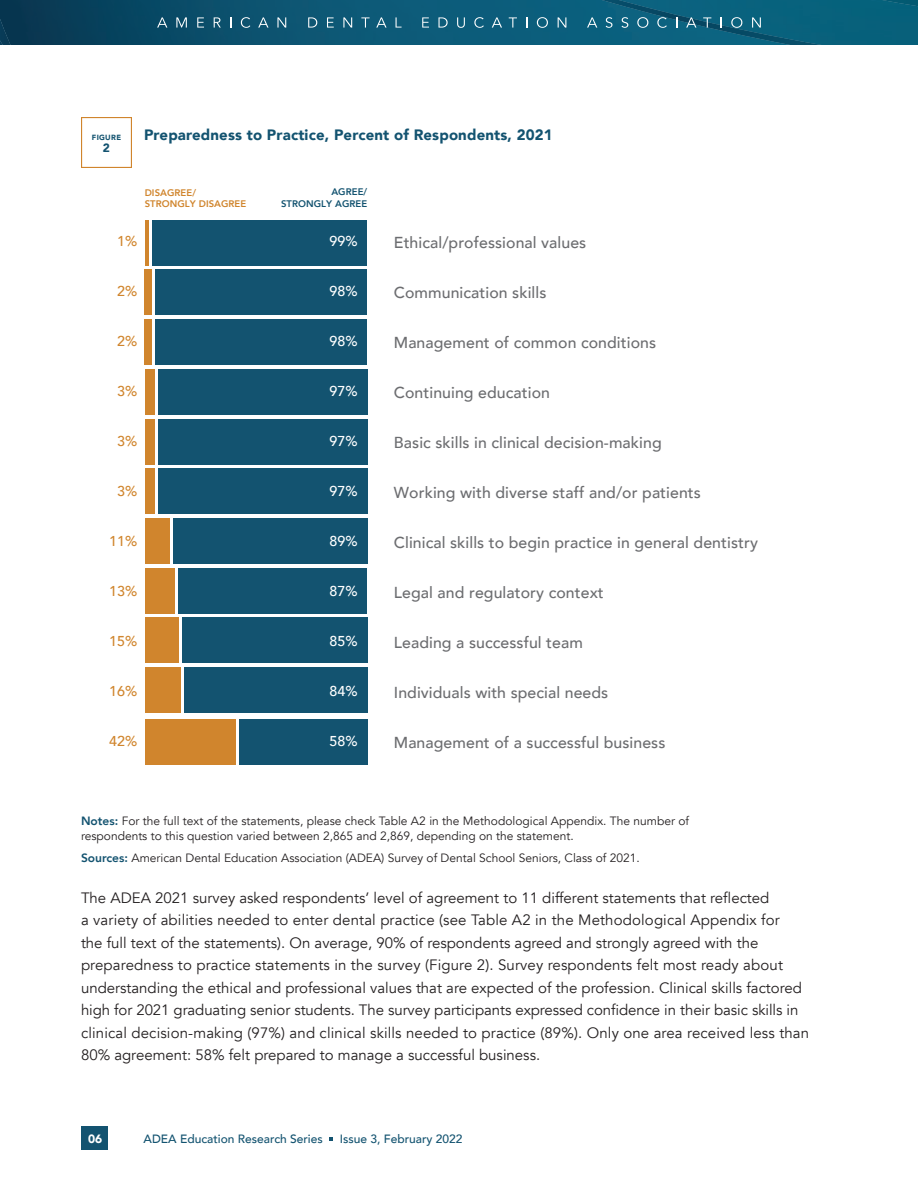
<style>
.page{position:relative;width:918px;height:1188px;background:#fff}
.page>*{position:absolute;margin:0;border:0;box-sizing:border-box;transform-origin:0 0}
.t1{font:500 15.9px "Avenir";letter-spacing:.005em;color:#6c6d70}
.Body{font:15px/22.5px "Avenir";color:#231f20}
.t2{font:900 15px "Avenir";letter-spacing:.01em;color:#135370}
.t3{font:500 14.25px "Avenir";letter-spacing:.005em;color:#fff}
.t4{font:500 14.25px "Avenir";letter-spacing:.005em;color:#d0852d}
.Small_Body{font:12px/15px "Avenir";color:#231f20}
.t5{font:500 12px "Avenir";color:#135370}
.t6{font:900 12px "Avenir";color:#fff}
.figure_number{font:900 12px "Avenir";color:#135370}
.t7{font:800 9.45px/11.1px "Avenir";letter-spacing:.005em;color:#d0852d}
.t8{font:800 9.45px/11.1px "Avenir";letter-spacing:.005em;color:#135370;text-align:right}
.figure_word{font:900 7.5px "Avenir";letter-spacing:.04em;color:#135370}
.s1{font-weight:800;color:#135370}
</style>
<div class="page">
<svg style="left:329px;top:1137px;width:4px;height:4px"></svg>
<div style="left:81px;top:1126px;width:27px;height:24px;background:#135370"></div>
<svg style="left:0;top:0;width:918px;height:45px;background:#0a5672"></svg>
<svg style="left:157px;top:17px;width:10px;height:11px"></svg>
<svg style="left:176px;top:17px;width:11px;height:11px"></svg>
<svg style="left:197px;top:17px;width:7px;height:11px"></svg>
<svg style="left:214px;top:17px;width:7px;height:11px"></svg>
<svg style="left:241px;top:17px;width:9px;height:11px"></svg>
<svg style="left:258px;top:17px;width:11px;height:11px"></svg>
<svg style="left:277px;top:17px;width:9px;height:11px"></svg>
<svg style="left:308px;top:17px;width:9px;height:11px"></svg>
<svg style="left:327px;top:17px;width:7px;height:11px"></svg>
<svg style="left:343px;top:17px;width:9px;height:11px"></svg>
<svg style="left:361px;top:17px;width:9px;height:11px"></svg>
<svg style="left:376px;top:17px;width:11px;height:11px"></svg>
<svg style="left:396px;top:17px;width:6px;height:11px"></svg>
<svg style="left:422px;top:17px;width:7px;height:11px"></svg>
<svg style="left:438px;top:17px;width:10px;height:11px"></svg>
<svg style="left:457px;top:17px;width:8px;height:11px"></svg>
<svg style="left:474px;top:17px;width:10px;height:11px"></svg>
<svg style="left:492px;top:17px;width:10px;height:11px"></svg>
<svg style="left:509px;top:17px;width:8px;height:11px"></svg>
<svg style="left:537px;top:17px;width:11px;height:11px"></svg>
<svg style="left:558px;top:17px;width:8px;height:11px"></svg>
<svg style="left:587px;top:17px;width:10px;height:11px"></svg>
<svg style="left:606px;top:17px;width:6px;height:11px"></svg>
<svg style="left:621px;top:17px;width:7px;height:11px"></svg>
<svg style="left:637px;top:17px;width:11px;height:11px"></svg>
<svg style="left:657px;top:17px;width:10px;height:11px"></svg>
<svg style="left:686px;top:17px;width:10px;height:11px"></svg>
<svg style="left:703px;top:17px;width:8px;height:11px"></svg>
<svg style="left:731px;top:17px;width:11px;height:11px"></svg>
<svg style="left:752px;top:17px;width:9px;height:11px"></svg>
<div style="left:81px;top:117px;width:51px;height:51px;border:1px solid #d0852d"></div>
<div style="left:152px;top:220px;width:215px;height:46px;background:#135370"></div>
<hr style="left:145px;top:220px;width:4px;height:46px;background:#d0852d">
<div style="left:156px;top:269px;width:211px;height:46px;background:#135370"></div>
<div style="left:145px;top:269px;width:7px;height:46px;background:#d0852d"></div>
<div style="left:156px;top:319px;width:211px;height:46px;background:#135370"></div>
<div style="left:145px;top:319px;width:7px;height:46px;background:#d0852d"></div>
<div style="left:158px;top:369px;width:209px;height:46px;background:#135370"></div>
<div style="left:145px;top:369px;width:9px;height:46px;background:#d0852d"></div>
<div style="left:158px;top:419px;width:209px;height:46px;background:#135370"></div>
<div style="left:145px;top:419px;width:9px;height:46px;background:#d0852d"></div>
<div style="left:158px;top:468px;width:209px;height:46px;background:#135370"></div>
<div style="left:145px;top:468px;width:9px;height:46px;background:#d0852d"></div>
<div style="left:173px;top:518px;width:194px;height:46px;background:#135370"></div>
<div style="left:145px;top:518px;width:24px;height:46px;background:#d0852d"></div>
<div style="left:178px;top:568px;width:189px;height:46px;background:#135370"></div>
<div style="left:145px;top:568px;width:30px;height:46px;background:#d0852d"></div>
<div style="left:182px;top:617px;width:185px;height:46px;background:#135370"></div>
<div style="left:145px;top:617px;width:33px;height:46px;background:#d0852d"></div>
<div style="left:184px;top:667px;width:183px;height:46px;background:#135370"></div>
<div style="left:145px;top:667px;width:35px;height:46px;background:#d0852d"></div>
<div style="left:239px;top:719px;width:128px;height:46px;background:#135370"></div>
<div style="left:145px;top:719px;width:90px;height:46px;background:#d0852d"></div>
<p class="figure_word" style="left:92px;top:131px;width:31px">FIGURE</p>
<p class="t2" style="left:144px;top:122px;width:410px">Preparedness to Practice, Percent of Respondents, 2021</p>
<p class="figure_number" style="left:103px;top:138px;width:9px">2</p>
<p class="t7" style="left:145px;top:187px;width:103px">DISAGREE/<br>STRONGLY DISAGREE</p>
<p class="t4" style="left:117px;top:229px;width:22px">1%</p>
<p class="t4" style="left:117px;top:279px;width:22px">2%</p>
<p class="t4" style="left:117px;top:329px;width:22px">2%</p>
<p class="t4" style="left:117px;top:379px;width:22px">3%</p>
<p class="t4" style="left:117px;top:428px;width:22px">3%</p>
<p class="t4" style="left:117px;top:478px;width:22px">3%</p>
<p class="t4" style="left:109px;top:528px;width:30px">11%</p>
<p class="t4" style="left:109px;top:578px;width:30px">13%</p>
<p class="t4" style="left:109px;top:628px;width:30px">15%</p>
<p class="t4" style="left:109px;top:678px;width:30px">16%</p>
<p class="t4" style="left:109px;top:728px;width:30px">42%</p>
<p class="t8" style="left:281px;top:187px;width:88px">AGREE/<br>STRONGLY AGREE</p>
<p class="t3" style="left:330px;top:229px;width:30px">99%</p>
<p class="t3" style="left:330px;top:279px;width:30px">98%</p>
<p class="t3" style="left:330px;top:329px;width:30px">98%</p>
<p class="t3" style="left:330px;top:379px;width:30px">97%</p>
<p class="t3" style="left:330px;top:428px;width:30px">97%</p>
<p class="t3" style="left:330px;top:478px;width:30px">97%</p>
<p class="t3" style="left:330px;top:528px;width:30px">89%</p>
<p class="t3" style="left:330px;top:578px;width:30px">87%</p>
<p class="t3" style="left:330px;top:628px;width:30px">85%</p>
<p class="t3" style="left:330px;top:678px;width:30px">84%</p>
<p class="t3" style="left:330px;top:728px;width:30px">58%</p>
<p class="t1" style="left:394px;top:229px;width:194px">Ethical/professional values</p>
<p class="t1" style="left:394px;top:279px;width:154px">Communication skills</p>
<p class="t1" style="left:394px;top:329px;width:264px">Management of common conditions</p>
<p class="t1" style="left:394px;top:379px;width:158px">Continuing education</p>
<p class="t1" style="left:394px;top:429px;width:269px">Basic skills in clinical decision-making</p>
<p class="t1" style="left:394px;top:479px;width:309px">Working with diverse staff and/or patients</p>
<p class="t1" style="left:394px;top:529px;width:366px">Clinical skills to begin practice in general dentistry</p>
<p class="t1" style="left:394px;top:579px;width:211px">Legal and regulatory context</p>
<p class="t1" style="left:394px;top:629px;width:191px">Leading a successful team</p>
<p class="t1" style="left:394px;top:679px;width:216px">Individuals with special needs</p>
<p class="t1" style="left:394px;top:729px;width:273px">Management of a successful business</p>
<p class="Small_Body" style="left:81px;top:813px;width:610px"><span class="s1">Notes:</span> For the full text of the statements, please check Table A2 in the Methodological Appendix. The number of respondents to this question varied between 2,865 and 2,869, depending on the statement.</p>
<p class="Small_Body" style="left:81px;top:851px;width:560px"><span class="s1">Sources:</span> American Dental Education Association (ADEA) Survey of Dental School Seniors, Class of 2021.</p>
<p class="Body" style="left:81px;top:887px;width:730px">The ADEA 2021 survey asked respondents’ level of agreement to 11 different statements that reflected<br>a variety of abilities needed to enter dental practice (see Table A2 in the Methodological Appendix for<br>the full text of the statements). On average, 90% of respondents agreed and strongly agreed with the preparedness to practice statements in the survey (Figure 2). Survey respondents felt most ready about understanding the ethical and professional values that are expected of the profession. Clinical skills factored high for 2021 graduating senior students. The survey participants expressed confidence in their basic skills in clinical decision-making (97%) and clinical skills needed to practice (89%). Only one area received less than 80% agreement: 58% felt prepared to manage a successful business.</p>
<p class="t6" style="left:88px;top:1129px;width:16px">06</p>
<p class="t5" style="left:144px;top:1128px;width:181px">ADEA Education Research Series</p>
<p class="t5" style="left:340px;top:1128px;width:124px">Issue 3, February 2022</p>
</div>
